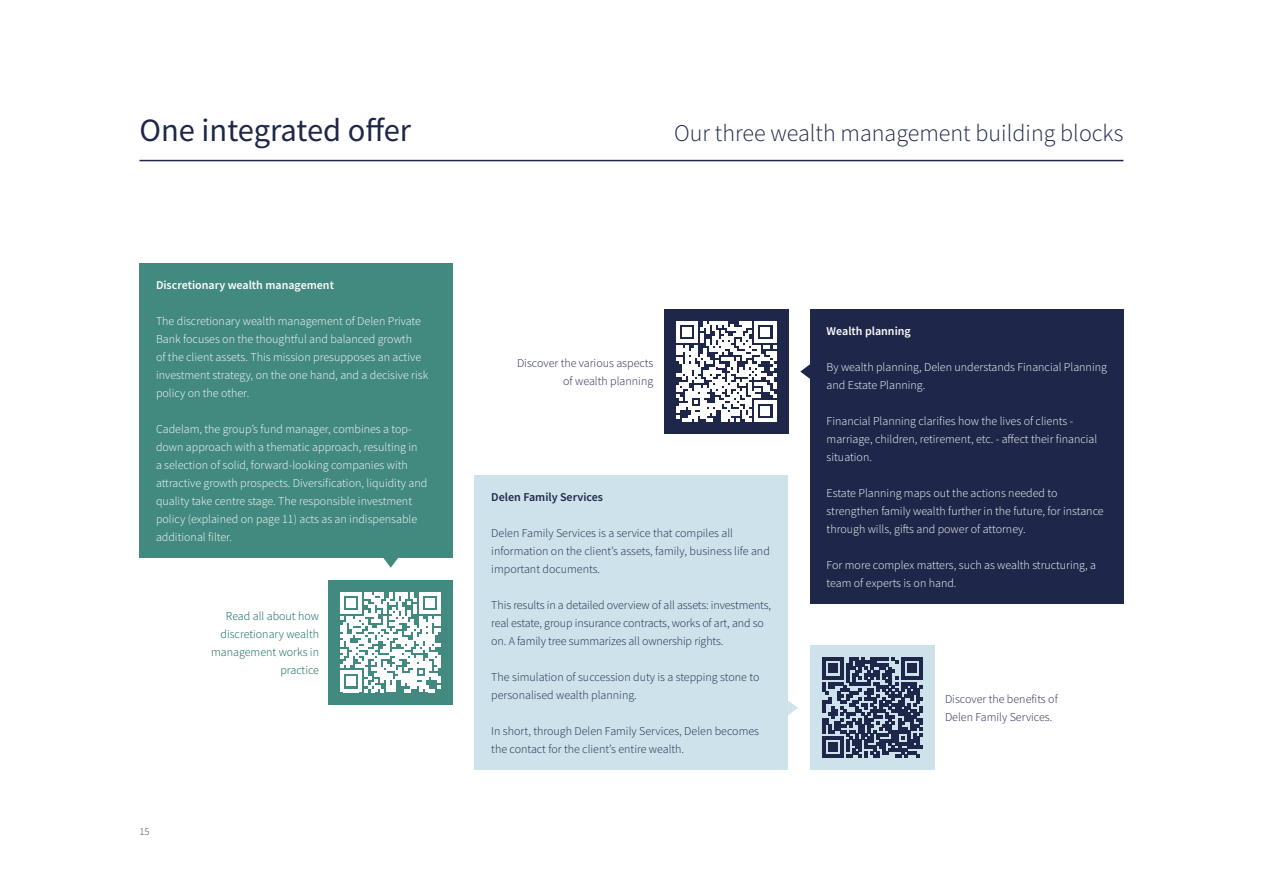
<style>
.page{position:relative;width:1263px;height:893px;background:#fff}
.page>*{position:absolute;margin:0;border:0;box-sizing:border-box;transform-origin:0 0}
.t1{font:32.55px "Source Sans Pro";color:#1e274a}
.t2{font:300 24px "Source Sans Pro";color:#1e274a}
.t3{font:300 12px/18px "Source Sans Pro";color:#fff}
.t4{font:300 12px/18px "Source Sans Pro";color:#1e274a}
.t5{font:300 12px/18px "Source Sans Pro";color:#036255;text-align:right}
.t6{font:600 12px "Source Sans Pro";color:#fff}
.t7{font:600 12px "Source Sans Pro";color:#1e274a}
.t8{font:300 10.5px "Source Sans Pro";color:#353d5c}
</style>
<div class="page">
<hr style="left:140px;top:160px;width:983px;height:1px;background:#1e274a">
<div style="left:810px;top:309px;width:313px;height:294px;background:#1e274a"></div>
<div style="left:475px;top:476px;width:313px;height:294px;background:#cee2eb"></div>
<div style="left:140px;top:264px;width:313px;height:294px;background:#428980"></div>
<svg style="left:383px;top:558px;width:15px;height:10px"></svg>
<svg style="left:788px;top:701px;width:10px;height:14px"></svg>
<div style="left:329px;top:580px;width:124px;height:124px;background:#428980"></div>
<svg style="left:341px;top:592px;width:100px;height:100px"></svg>
<div style="left:810px;top:646px;width:124px;height:124px;background:#cee2eb"></div>
<svg style="left:822px;top:658px;width:100px;height:100px"></svg>
<svg style="left:800px;top:364px;width:10px;height:15px"></svg>
<div style="left:664px;top:309px;width:124px;height:125px;background:#1e274a"></div>
<svg style="left:676px;top:322px;width:100px;height:100px"></svg>
<h1 class="t1" style="left:140px;top:109px;width:273px">One integrated offer</h1>
<h2 class="t2" style="left:674px;top:118px;width:451px">Our three wealth management building blocks</h2>
<p class="t6" style="left:156px;top:278px;width:179px">Discretionary wealth management</p>
<p class="t3" style="left:156px;top:312px;width:274px">The discretionary wealth management of Delen Private Bank focuses on the thoughtful and balanced growth<br>of the client assets. This mission presupposes an active investment strategy, on the one hand, and a decisive risk policy on the other.</p>
<p class="t3" style="left:156px;top:420px;width:273px">Cadelam, the group’s fund manager, combines a top&shy;down approach with a thematic approach, resulting in<br>a selection of solid, forward-looking companies with attractive growth prospects. Diversification, liquidity and quality take centre stage. The responsible investment policy (explained on page 11) acts as an indispensable additional filter.</p>
<p class="t8" style="left:140px;top:825px;width:12px">15</p>
<p class="t5" style="left:211px;top:606px;width:109px">Read all about how discretionary wealth management works in practice</p>
<p class="t4" style="left:517px;top:354px;width:138px;text-align:right">Discover the various aspects of wealth planning</p>
<p class="t7" style="left:491px;top:490px;width:113px">Delen Family Services</p>
<p class="t4" style="left:491px;top:524px;width:280px">Delen Family Services is a service that compiles all information on the client’s assets, family, business life and important documents.</p>
<p class="t4" style="left:491px;top:596px;width:281px">This results in a detailed overview of all assets: investments, real estate, group insurance contracts, works of art, and so on. A family tree summarizes all ownership rights.</p>
<p class="t4" style="left:491px;top:668px;width:270px">The simulation of succession duty is a stepping stone to personalised wealth planning.</p>
<p class="t4" style="left:491px;top:722px;width:269px">In short, through Delen Family Services, Delen becomes the contact for the client’s entire wealth.</p>
<p class="t6" style="left:827px;top:323px;width:86px">Wealth planning</p>
<p class="t3" style="left:827px;top:358px;width:282px">By wealth planning, Delen understands Financial Planning and Estate Planning.</p>
<p class="t3" style="left:827px;top:412px;width:272px">Financial Planning clarifies how the lives of clients - marriage, children, retirement, etc. - affect their financial situation.</p>
<p class="t3" style="left:827px;top:484px;width:279px">Estate Planning maps out the actions needed to strengthen family wealth further in the future, for instance through wills, gifts and power of attorney.</p>
<p class="t3" style="left:827px;top:556px;width:271px">For more complex matters, such as wealth structuring, a team of experts is on hand.</p>
<p class="t4" style="left:945px;top:690px;width:114px">Discover the benefits of<br>Delen Family Services.</p>
</div>
